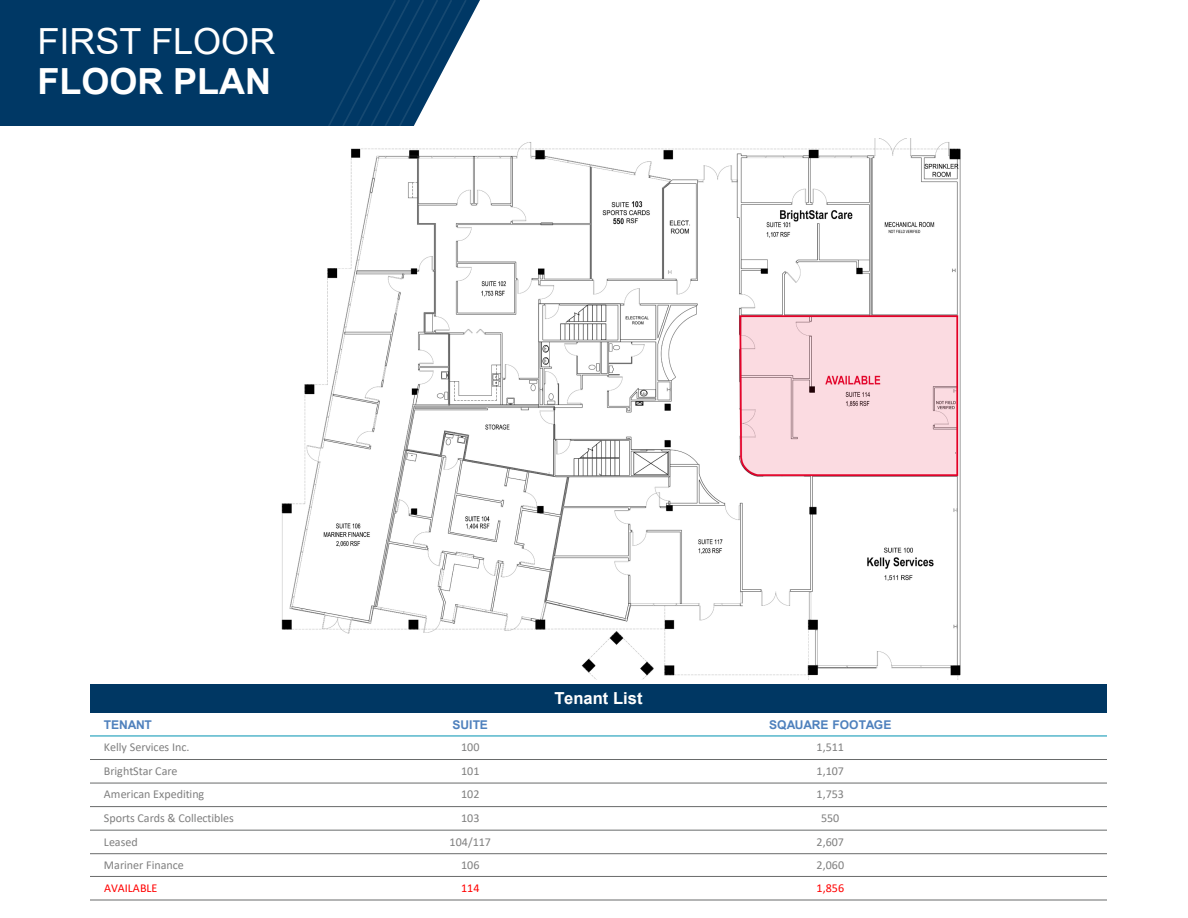
<style>
.page{position:relative;width:1188px;height:918px;background:#fff}
.page>*{position:absolute;margin:0;border:0;box-sizing:border-box;transform-origin:0 0}
.t1{font:36px "Arial";color:#fff}
.t2{font:700 36px "Arial";color:#fff}
.t3{font:700 16.5px "Arial";color:#fff}
.t4{font:12px "Calibri";letter-spacing:-.005em;color:#7f7f7f}
.t5{font:700 12px "Arial";letter-spacing:-.005em;color:#4f81bd}
.t6{font:12px "Calibri";color:#f00}
</style>
<div class="page">
<div style="left:0;top:0;width:480px;height:126px;background:#003865"></div>
<svg style="left:326px;top:0;width:142px;height:126px"></svg>
<img style="left:281px;top:138px;width:680px;height:542px">
<div style="left:90px;top:684px;width:1017px;height:28px;background:#003763"></div>
<hr style="left:90px;top:736px;width:1017px;height:1px;background:#0093b2">
<hr style="left:90px;top:759px;width:1017px;height:1px;background:#696b6b">
<hr style="left:90px;top:783px;width:1017px;height:1px;background:#696b6b">
<hr style="left:90px;top:806px;width:1017px;height:1px;background:#696b6b">
<hr style="left:90px;top:830px;width:1017px;height:1px;background:#696b6b">
<hr style="left:90px;top:853px;width:1017px;height:1px;background:#696b6b">
<hr style="left:90px;top:876px;width:1017px;height:1px;background:#696b6b">
<hr style="left:90px;top:900px;width:1017px;height:1px;background:#696b6b">
<p class="t1" style="left:38px;top:16px;width:239px">FIRST FLOOR</p>
<p class="t2" style="left:38px;top:56px;width:235px">FLOOR PLAN</p>
<p class="t3" style="left:554px;top:687px;width:90px">Tenant List</p>
<p class="t5" style="left:104px;top:716px;width:50px">TENANT</p>
<p class="t5" style="left:453px;top:716px;width:37px">SUITE</p>
<p class="t5" style="left:769px;top:716px;width:124px">SQAUARE FOOTAGE</p>
<p class="t4" style="left:104px;top:739px;width:87px">Kelly Services Inc.</p>
<p class="t4" style="left:461px;top:739px;width:20px">100</p>
<p class="t4" style="left:817px;top:739px;width:29px">1,511</p>
<p class="t4" style="left:104px;top:763px;width:75px">BrightStar Care</p>
<p class="t4" style="left:461px;top:763px;width:20px">101</p>
<p class="t4" style="left:817px;top:763px;width:29px">1,107</p>
<p class="t4" style="left:104px;top:786px;width:102px">American Expediting</p>
<p class="t4" style="left:461px;top:786px;width:20px">102</p>
<p class="t4" style="left:817px;top:786px;width:29px">1,753</p>
<p class="t4" style="left:104px;top:810px;width:132px">Sports Cards &amp; Collectibles</p>
<p class="t4" style="left:461px;top:810px;width:20px">103</p>
<p class="t4" style="left:821px;top:810px;width:20px">550</p>
<p class="t4" style="left:104px;top:833px;width:35px">Leased</p>
<p class="t4" style="left:450px;top:833px;width:43px">104/117</p>
<p class="t4" style="left:817px;top:833px;width:29px">2,607</p>
<p class="t4" style="left:104px;top:857px;width:81px">Mariner Finance</p>
<p class="t4" style="left:461px;top:857px;width:20px">106</p>
<p class="t4" style="left:817px;top:857px;width:29px">2,060</p>
<p class="t6" style="left:104px;top:879px;width:55px">AVAILABLE</p>
<p class="t6" style="left:461px;top:879px;width:20px">114</p>
<p class="t6" style="left:817px;top:879px;width:29px">1,856</p>
</div>
